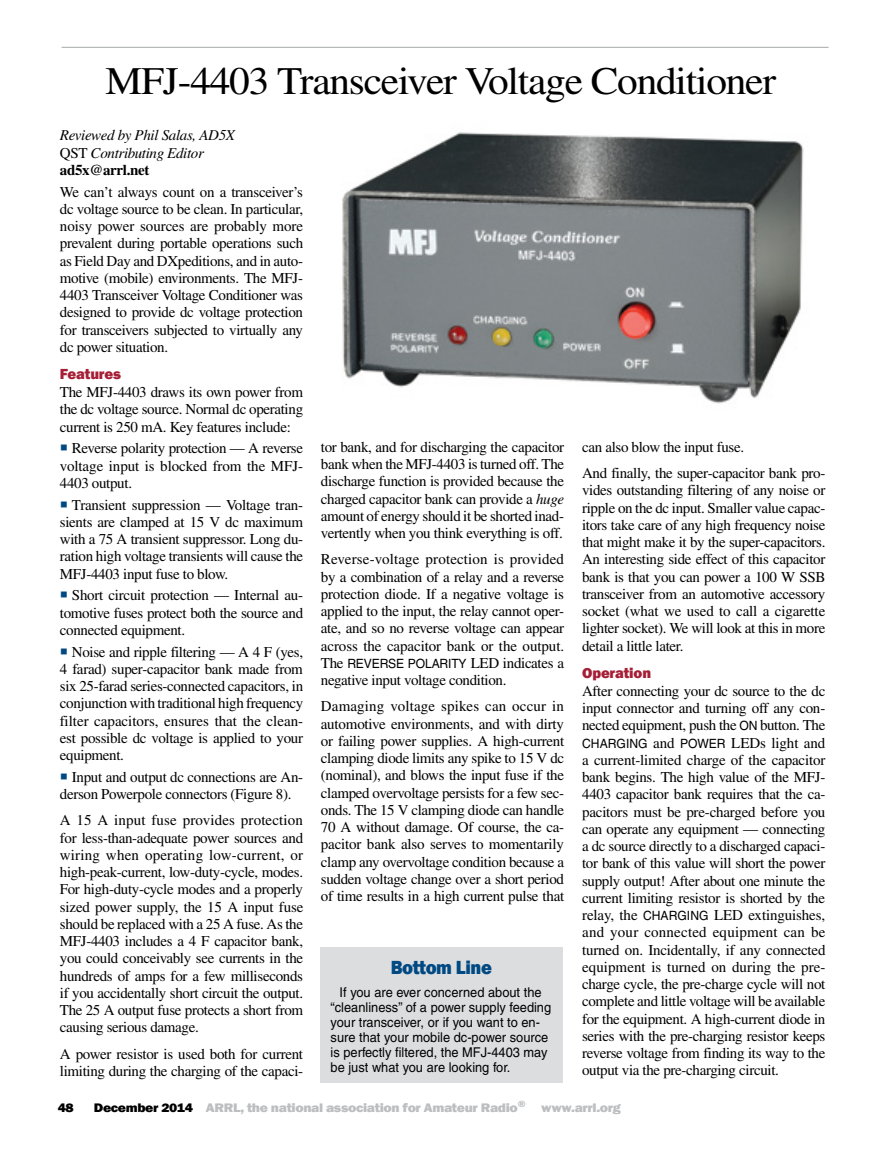
<style>
.page{position:relative;width:885px;height:1161px;background:#fff}
.page>*{position:absolute;margin:0;border:0;box-sizing:border-box;transform-origin:0 0}
.t1{font:39px "Times";letter-spacing:-.03em;color:#000;scale:1.06 1}
.Sidebar_Title{font:800 19.5px "Franklin Gothic";letter-spacing:-.02em;color:#004983;scale:.95 1}
.Body_Text{font:15px/17.2px "Times";letter-spacing:-.025em;color:#000;text-align:justify}
.Body_Text-2{font:italic 15px "Times";letter-spacing:-.025em;color:#000}
.Subhead_1{font:800 15px "Franklin Gothic";letter-spacing:-.01em;color:#a51e36}
.Body_Text-3{font:700 15px "Times";letter-spacing:-.02em;color:#000}
.Sidebar{font:13.5px/15px "Helvetica";color:#000;scale:.95 1}
.t2{font:800 12.75px "Franklin Gothic";letter-spacing:-.025em;color:#bcbec0;scale:1.1 1}
.t3{font:800 12.75px "Franklin Gothic";color:#000;scale:1.1 1}
.s1{font-style:normal}
.s2{color:#004983}
.s3{font-style:italic}
.s4{font-family:"Helvetica";font-size:12.75px}
.s5{color:#000}
</style>
<div class="page">
<hr style="left:62px;top:47px;width:766px;height:1px;background:#a7a9ac">
<img style="left:342px;top:132px;width:462px;height:272px">
<div style="left:320px;top:948px;width:242px;height:135px;background:#dcddde"></div>
<p class="t1" style="left:106px;top:59px;width:634px">MFJ-4403 Transceiver Voltage Conditioner</p>
<p class="Body_Text-2" style="left:60px;top:127px;width:177px">Reviewed by Phil Salas, AD5X</p>
<p class="Body_Text-2" style="left:60px;top:144px;width:145px"><span class="s1">QST</span> Contributing Editor</p>
<p class="Body_Text-3" style="left:60px;top:161px;width:91px">ad5x@arrl.net</p>
<p class="Body_Text" style="left:60px;top:183px;width:245px">We can’t always count on a transceiver’s dc voltage source to be clean. In particular, noisy power sources are probably more prevalent during portable operations such as Field Day and DXpeditions, and in auto&shy;motive (mobile) environments. The MFJ-4403 Transceiver Voltage Conditioner was designed to provide dc voltage protection for transceivers subjected to virtually any dc power situation.</p>
<p class="Subhead_1" style="left:60px;top:364px;width:63px">Features</p>
<p class="Body_Text" style="left:60px;top:384px;width:245px">The MFJ-4403 draws its own power from the dc voltage source. Normal dc operating current is 250 mA. Key features include:</p>
<p class="Body_Text" style="left:60px;top:440px;width:245px"><span class="s2">○</span> Reverse polarity protection — A reverse voltage input is blocked from the MFJ-4403 output.</p>
<p class="Body_Text" style="left:60px;top:496px;width:245px"><span class="s2">○</span> Transient suppression — Voltage tran&shy;sients are clamped at 15 V dc maximum with a 75 A transient suppressor. Long du&shy;ration high voltage transients will cause the MFJ-4403 input fuse to blow.</p>
<p class="Body_Text" style="left:60px;top:587px;width:245px"><span class="s2">○</span> Short circuit protection — Internal au&shy;tomotive fuses protect both the source and connected equipment.</p>
<p class="Body_Text" style="left:60px;top:643px;width:245px"><span class="s2">○</span> Noise and ripple filtering — A 4 F (yes, 4 farad) super-capacitor bank made from six 25-farad series-connected capacitors, in conjunction with traditional high frequency filter capacitors, ensures that the clean&shy;est possible dc voltage is applied to your equipment.</p>
<p class="Body_Text" style="left:60px;top:768px;width:245px"><span class="s2">○</span> Input and output dc connections are An&shy;derson Powerpole connectors (Figure 8).</p>
<p class="Body_Text" style="left:60px;top:812px;width:245px">A 15 A input fuse provides protection for less-than-adequate power sources and wiring when operating low-current, or high-peak-current, low-duty-cycle, modes.<br>For high-duty-cycle modes and a properly sized power supply, the 15 A input fuse should be replaced with a 25 A fuse. As the MFJ-4403 includes a 4 F capacitor bank, you could conceivably see currents in the hundreds of amps for a few milliseconds if you accidentally short circuit the output.<br>The 25 A output fuse protects a short from causing serious damage.</p>
<p class="Body_Text" style="left:60px;top:1045px;width:245px">A power resistor is used both for current limiting during the charging of the capaci-</p>
<p class="Body_Text" style="left:321px;top:438px;width:245px">tor bank, and for discharging the capacitor bank when the MFJ-4403 is turned off. The discharge function is provided because the charged capacitor bank can provide a <span class="s3">huge </span>amount of energy should it be shorted inad&shy;vertently when you think everything is off.</p>
<p class="Body_Text" style="left:321px;top:551px;width:245px">Reverse-voltage protection is provided by a combination of a relay and a reverse protection diode. If a negative voltage is applied to the input, the relay cannot oper&shy;ate, and so no reverse voltage can appear across the capacitor bank or the output.<br>The <span class="s4">REVERSE POLARITY</span> LED indicates a negative input voltage condition.</p>
<p class="Body_Text" style="left:321px;top:698px;width:245px">Damaging voltage spikes can occur in automotive environments, and with dirty or failing power supplies. A high-current clamping diode limits any spike to 15 V dc (nominal), and blows the input fuse if the clamped overvoltage persists for a few sec&shy;onds. The 15 V clamping diode can handle 70 A without damage. Of course, the ca&shy;pacitor bank also serves to momentarily clamp any overvoltage condition because a sudden voltage change over a short period of time results in a high current pulse that</p>
<p class="Sidebar_Title" style="left:390px;top:955px;width:108px">Bottom Line</p>
<p class="Sidebar" style="left:330px;top:984px;width:234px;text-indent:9px">If you are ever concerned about the “cleanliness” of a power supply feeding your transceiver, or if you want to en&shy;sure that your mobile dc-power source is perfectly filtered, the MFJ-4403 may be just what you are looking for.</p>
<p class="Body_Text" style="left:582px;top:438px;width:163px">can also blow the input fuse.</p>
<p class="Body_Text" style="left:582px;top:464px;width:245px">And finally, the super-capacitor bank pro&shy;vides outstanding filtering of any noise or ripple on the dc input. Smaller value capac&shy;itors take care of any high frequency noise that might make it by the super-capacitors.<br>An interesting side effect of this capacitor bank is that you can power a 100 W SSB transceiver from an automotive accessory socket (what we used to call a cigarette lighter socket). We will look at this in more detail a little later.</p>
<p class="Subhead_1" style="left:582px;top:663px;width:70px">Operation</p>
<p class="Body_Text" style="left:582px;top:682px;width:245px">After connecting your dc source to the dc input connector and turning off any con&shy;nected equipment, push the <span class="s4">ON</span> button. The <span class="s4">CHARGING</span> and <span class="s4">POWER</span> LEDs light and a current-limited charge of the capacitor bank begins. The high value of the MFJ-4403 capacitor bank requires that the ca&shy;pacitors must be pre-charged before you can operate any equipment — connecting a dc source directly to a discharged capaci&shy;tor bank of this value will short the power supply output! After about one minute the current limiting resistor is shorted by the relay, the <span class="s4">CHARGING</span> LED extinguishes, and your connected equipment can be turned on. Incidentally, if any connected equipment is turned on during the pre&shy;charge cycle, the pre-charge cycle will not complete and little voltage will be available for the equipment. A high-current diode in series with the pre-charging resistor keeps reverse voltage from finding its way to the output via the pre-charging circuit.</p>
<p class="t3" style="left:58px;top:1099px;width:16px">48</p>
<p class="t2" style="left:94px;top:1099px;width:480px"><span class="s5">December 2014</span> ARRL, the national association for Amateur Radio<sup>®</sup> www.arrl.org</p>
</div>
